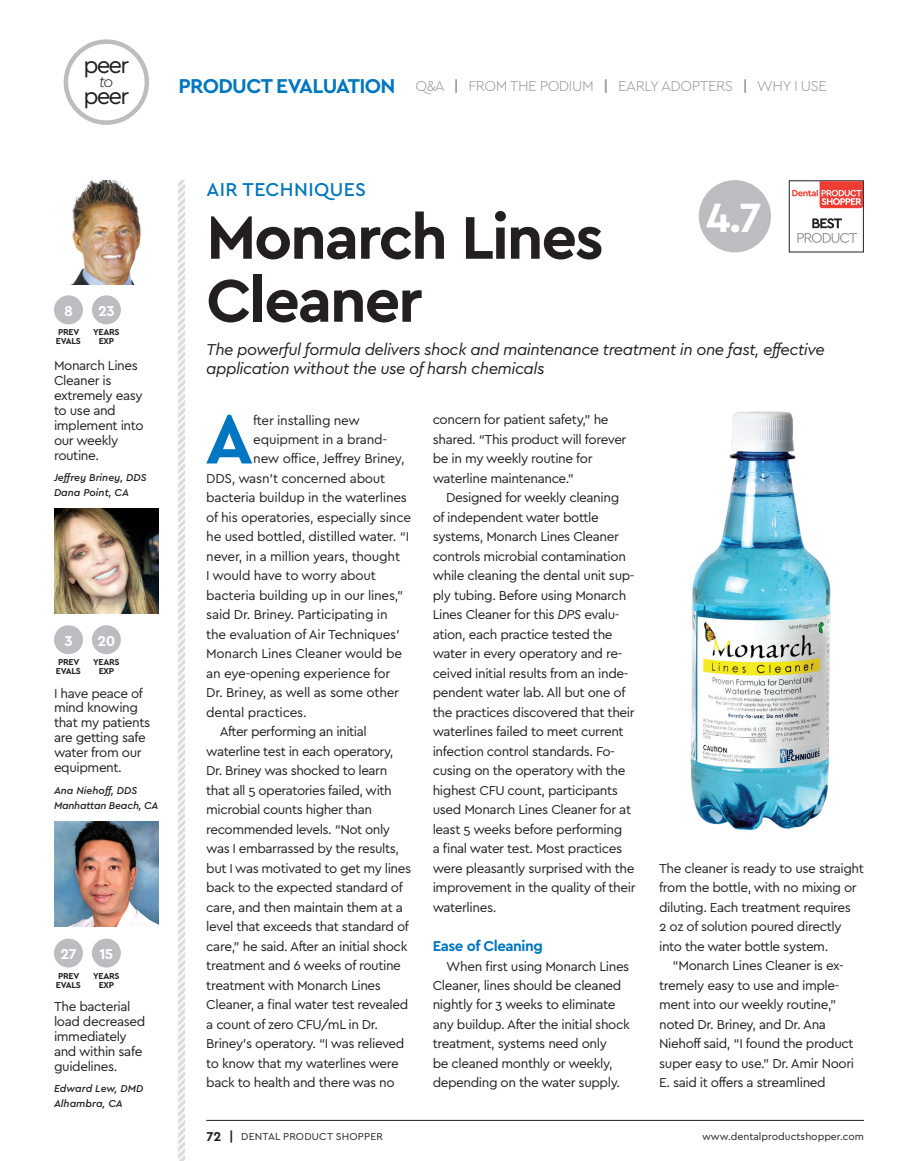
<style>
.page{position:relative;width:918px;height:1161px;background:#fff}
.page>*{position:absolute;margin:0;border:0;box-sizing:border-box;transform-origin:0 0}
.t1{font:700 72.6px "Cera";color:#0077c0}
.t2{font:700 63px/63px "Cera";letter-spacing:-.035em;color:#231f20}
.t3{font:700 42.9px "Cera";color:#fff}
.t4{font:24px "Cera";letter-spacing:-.08em;color:#231f20}
.t5{font:700 21px "Cera";letter-spacing:-.03em;color:#0077c0}
.t6{font:500 19.5px "Cera";letter-spacing:.02em;color:#0077c0}
.t7{font:italic 16.5px/19.5px "Cera";letter-spacing:-.03em;color:#231f20}
.t8{font:italic 300 16.05px "Cera";color:#231f20}
.t9{font:300 15px "Cera";letter-spacing:-.03em;color:#939598}
.t10{font:700 15px "Cera";letter-spacing:-.03em;color:#0077c0}
.t11{font:700 15px "Cera";letter-spacing:-.03em;color:#fff}
.t12{font:13.5px/19.5px "Cera";letter-spacing:-.03em;color:#231f20}
.t13{font:italic 500 10.5px/14.7px "Cera";color:#231f20}
.t14{font:italic 500 10.5px/14.7px "Cera";letter-spacing:-.02em;color:#231f20}
.t15{font:10.5px "Cera";color:#231f20}
.t16{font:10.5px "Cera";letter-spacing:.02em;color:#231f20}
.t17{font:700 9px/9px "Cera";letter-spacing:-.03em;color:#231f20}
.s1{font-weight:700}
.s2{font-style:italic}
.s3{font-weight:700;font-size:13.5px}
</style>
<div class="page">
<div style="left:789px;top:180px;width:75px;height:72px;border:1px solid #231f20"></div>
<svg style="left:792px;top:181px;width:71px;height:27px"></svg>
<svg style="left:797px;top:218px;width:60px;height:25px"></svg>
<div style="left:699px;top:180px;width:72px;height:72px;background:#bcbdc0;border-radius:50%"></div>
<div style="left:64px;top:39px;width:85px;height:86px;border:4px solid #bcbdc0;border-radius:50%"></div>
<svg style="left:178px;top:180px;width:7px;height:981px"></svg>
<hr style="left:206px;top:1120px;width:658px;height:1px;background:#231f20">
<img style="left:690px;top:411px;width:141px;height:420px">
<img style="left:70px;top:180px;width:71px;height:105px">
<div style="left:54px;top:295px;width:29px;height:29px;background:#bcbdc0;border-radius:50%"></div>
<div style="left:92px;top:295px;width:29px;height:29px;background:#bcbdc0;border-radius:50%"></div>
<img style="left:54px;top:508px;width:105px;height:105px">
<div style="left:54px;top:625px;width:29px;height:29px;background:#bcbdc0;border-radius:50%"></div>
<div style="left:92px;top:625px;width:29px;height:29px;background:#bcbdc0;border-radius:50%"></div>
<img style="left:54px;top:822px;width:105px;height:104px">
<div style="left:54px;top:939px;width:29px;height:29px;background:#bcbdc0;border-radius:50%"></div>
<div style="left:92px;top:939px;width:29px;height:29px;background:#bcbdc0;border-radius:50%"></div>
<h3 class="t4" style="left:84px;top:49px;width:47px">peer</h3>
<p class="t8" style="left:99px;top:71px;width:16px">to</p>
<h3 class="t4" style="left:84px;top:80px;width:47px">peer</h3>
<h3 class="t5" style="left:178px;top:72px;width:219px">PRODUCT EVALUATION</h3>
<p class="t9" style="left:416px;top:76px;width:413px">Q&amp;A <span class="s1">|</span> FROM THE PODIUM <span class="s1">|</span> EARLY ADOPTERS <span class="s1">|</span> WHY I USE</p>
<p class="t11" style="left:64px;top:301px;width:10px">8</p>
<p class="t17" style="left:56px;top:327px;width:27px">PREV<br>EVALS</p>
<p class="t11" style="left:98px;top:301px;width:18px">23</p>
<p class="t17" style="left:93px;top:327px;width:28px;text-align:center">YEARS<br>EXP</p>
<p class="t12" style="left:54px;top:357px;width:91px;line-height:15px">Monarch Lines<br>Cleaner is extremely easy to use and implement into our weekly routine.</p>
<p class="t13" style="left:54px;top:470px;width:94px">Jeffrey Briney, DDS<br>Dana Point, CA</p>
<p class="t11" style="left:64px;top:631px;width:10px">3</p>
<p class="t17" style="left:56px;top:657px;width:27px">PREV<br>EVALS</p>
<p class="t11" style="left:97px;top:631px;width:19px">20</p>
<p class="t17" style="left:93px;top:657px;width:28px;text-align:center">YEARS<br>EXP</p>
<p class="t12" style="left:54px;top:685px;width:98px;line-height:15px">I have peace of mind knowing that my patients are getting safe water from our equipment.</p>
<p class="t14" style="left:54px;top:783px;width:106px">Ana Niehoff, DDS<br>Manhattan Beach, CA</p>
<p class="t11" style="left:60px;top:944px;width:18px">27</p>
<p class="t17" style="left:56px;top:971px;width:27px">PREV<br>EVALS</p>
<p class="t11" style="left:99px;top:944px;width:16px">15</p>
<p class="t17" style="left:93px;top:971px;width:28px;text-align:center">YEARS<br>EXP</p>
<p class="t12" style="left:54px;top:998px;width:93px;line-height:15px">The bacterial load decreased immediately and within safe guidelines.</p>
<p class="t13" style="left:54px;top:1081px;width:91px">Edward Lew, DMD<br>Alhambra, CA</p>
<h3 class="t6" style="left:206px;top:176px;width:161px">AIR TECHNIQUES</h3>
<h2 class="t2" style="left:206px;top:203px;width:399px">Monarch Lines<br>Cleaner</h2>
<p class="t7" style="left:206px;top:339px;width:620px">The powerful formula delivers shock and maintenance treatment in one fast, effective application without the use of harsh chemicals</p>
<h3 class="t3" style="left:706px;top:189px;width:57px">4.7</h3>
<h1 class="t1" style="left:205px;top:391px;width:49px">A</h1>
<p class="t12" style="left:253px;top:410px;width:108px">fter installing new</p>
<p class="t12" style="left:253px;top:429px;width:135px">equipment in a brand-</p>
<p class="t12" style="left:253px;top:449px;width:153px">new office, Jeffrey Briney,</p>
<p class="t12" style="left:206px;top:468px;width:181px">DDS, wasn’t concerned about</p>
<p class="t12" style="left:206px;top:488px;width:202px">bacteria buildup in the waterlines</p>
<p class="t12" style="left:206px;top:507px;width:206px">of his operatories, especially since</p>
<p class="t12" style="left:206px;top:527px;width:204px">he used bottled, distilled water. “I</p>
<p class="t12" style="left:206px;top:546px;width:195px">never, in a million years, thought</p>
<p class="t12" style="left:206px;top:566px;width:171px">I would have to worry about</p>
<p class="t12" style="left:206px;top:585px;width:199px">bacteria building up in our lines,”</p>
<p class="t12" style="left:206px;top:605px;width:183px">said Dr. Briney. Participating in</p>
<p class="t12" style="left:206px;top:624px;width:195px">the evaluation of Air Techniques’</p>
<p class="t12" style="left:206px;top:644px;width:197px">Monarch Lines Cleaner would be</p>
<p class="t12" style="left:206px;top:663px;width:186px">an eye-opening experience for</p>
<p class="t12" style="left:206px;top:683px;width:194px">Dr. Briney, as well as some other</p>
<p class="t12" style="left:206px;top:702px;width:102px">dental practices.</p>
<p class="t12" style="left:220px;top:722px;width:149px">After performing an initial</p>
<p class="t12" style="left:206px;top:741px;width:189px">waterline test in each operatory,</p>
<p class="t12" style="left:206px;top:761px;width:183px">Dr. Briney was shocked to learn</p>
<p class="t12" style="left:206px;top:780px;width:187px">that all 5 operatories failed, with</p>
<p class="t12" style="left:206px;top:800px;width:167px">microbial counts higher than</p>
<p class="t12" style="left:206px;top:819px;width:185px">recommended levels. “Not only</p>
<p class="t12" style="left:206px;top:839px;width:194px">was I embarrassed by the results,</p>
<p class="t12" style="left:206px;top:858px;width:206px">but I was motivated to get my lines</p>
<p class="t12" style="left:206px;top:877px;width:198px">back to the expected standard of</p>
<p class="t12" style="left:206px;top:897px;width:198px">care, and then maintain them at a</p>
<p class="t12" style="left:206px;top:916px;width:204px">level that exceeds that standard of</p>
<p class="t12" style="left:206px;top:936px;width:203px">care,” he said. After an initial shock</p>
<p class="t12" style="left:206px;top:955px;width:196px">treatment and 6 weeks of routine</p>
<p class="t12" style="left:206px;top:975px;width:176px">treatment with Monarch Lines</p>
<p class="t12" style="left:206px;top:994px;width:203px">Cleaner, a final water test revealed</p>
<p class="t12" style="left:206px;top:1014px;width:173px">a count of zero CFU/mL in Dr.</p>
<p class="t12" style="left:206px;top:1033px;width:200px">Briney’s operatory. “I was relieved</p>
<p class="t12" style="left:206px;top:1053px;width:194px">to know that my waterlines were</p>
<p class="t12" style="left:206px;top:1072px;width:190px">back to health and there was no</p>
<p class="t12" style="left:433px;top:409px;width:195px">concern for patient safety,” he shared. “This product will forever be in my weekly routine for waterline maintenance.”</p>
<p class="t12" style="left:433px;top:487px;width:204px;text-indent:13px">Designed for weekly cleaning<br>of independent water bottle systems, Monarch Lines Cleaner controls microbial contamination while cleaning the dental unit sup&shy;ply tubing. Before using Monarch<br>Lines Cleaner for this <span class="s2">DPS</span> evalu&shy;ation, each practice tested the water in every operatory and re&shy;ceived initial results from an inde&shy;pendent water lab. All but one of the practices discovered that their waterlines failed to meet current infection control standards. Fo&shy;cusing on the operatory with the highest CFU count, participants used Monarch Lines Cleaner for at least 5 weeks before performing<br>a final water test. Most practices were pleasantly surprised with the improvement in the quality of their waterlines.</p>
<p class="t10" style="left:433px;top:936px;width:112px">Ease of Cleaning</p>
<p class="t12" style="left:433px;top:956px;width:199px;text-indent:14px">When first using Monarch Lines<br>Cleaner, lines should be cleaned nightly for 3 weeks to eliminate any buildup. After the initial shock treatment, systems need only<br>be cleaned monthly or weekly, depending on the water supply.</p>
<p class="t12" style="left:659px;top:858px;width:206px">The cleaner is ready to use straight from the bottle, with no mixing or diluting. Each treatment requires<br>2 oz of solution poured directly into the water bottle system.</p>
<p class="t12" style="left:659px;top:956px;width:197px;text-indent:14px">“Monarch Lines Cleaner is ex&shy;tremely easy to use and imple&shy;ment into our weekly routine,” noted Dr. Briney, and Dr. Ana<br>Niehoff said, “I found the product super easy to use.” Dr. Amir Noori<br>E. said it offers a streamlined</p>
<p class="t16" style="left:206px;top:1130px;width:178px"><span class="s3">72 |</span> DENTAL PRODUCT SHOPPER</p>
<p class="t15" style="left:702px;top:1130px;width:164px">www.dentalproductshopper.com</p>
</div>
